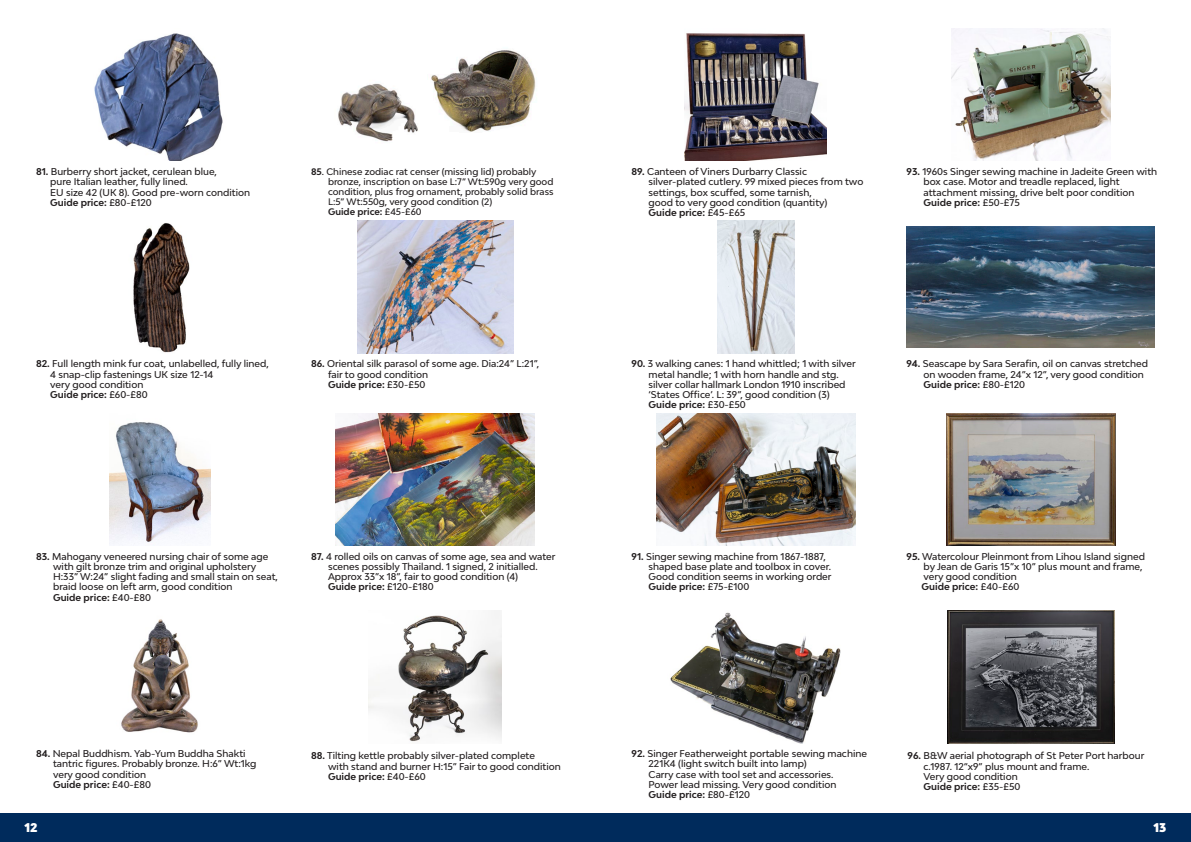
<style>
.page{position:relative;width:1191px;height:842px;background:#fff}
.page>*{position:absolute;margin:0;border:0;box-sizing:border-box;transform-origin:0 0}
.t1{font:900 12px "Bw Modelica";color:#fff}
.t2{font:500 9.4px/10.3px "Bw Modelica";color:#231f20}
.t3{font:500 9px/10px "Bw Modelica";color:#231f20}
.s1{font-weight:700}
</style>
<div class="page">
<div style="left:0;top:814px;width:1191px;height:28px;background:#002b5c"></div>
<img style="left:685px;top:33px;width:141px;height:128px">
<img style="left:951px;top:28px;width:159px;height:133px">
<img style="left:717px;top:221px;width:77px;height:132px">
<img style="left:906px;top:226px;width:249px;height:122px">
<img style="left:656px;top:413px;width:199px;height:133px">
<img style="left:946px;top:413px;width:169px;height:133px">
<img style="left:670px;top:612px;width:171px;height:131px">
<img style="left:947px;top:611px;width:167px;height:132px">
<img style="left:94px;top:33px;width:129px;height:128px">
<img style="left:338px;top:50px;width:198px;height:92px">
<img style="left:133px;top:223px;width:57px;height:130px">
<img style="left:357px;top:221px;width:156px;height:132px">
<img style="left:110px;top:422px;width:101px;height:122px">
<img style="left:336px;top:413px;width:199px;height:133px">
<img style="left:121px;top:619px;width:77px;height:114px">
<img style="left:369px;top:611px;width:132px;height:131px">
<p class="t2" style="left:50px;top:166px;width:201px;text-indent:-14px"><span class="s1">81.</span> Burberry short jacket, cerulean blue,<br>pure Italian leather, fully lined.<br>EU size 42 (UK 8). Good pre-worn condition <span class="s1">Guide price:</span> £80-£120</p>
<p class="t3" style="left:328px;top:166px;width:227px;text-indent:-17px"><span class="s1">85</span>. Chinese zodiac rat censer (missing lid) probably bronze, inscription on base L:7” Wt:590g very good condition, plus frog ornament, probably solid brass L:5” Wt:550g, very good condition (2)<br><span class="s1">Guide price:</span> £45-£60</p>
<p class="t2" style="left:50px;top:358px;width:220px;text-indent:-14px"><span class="s1">82.</span> Full length mink fur coat, unlabelled, fully lined, 4 snap-clip fastenings UK size 12-14<br>very good condition<br><span class="s1">Guide price:</span> £60-£80</p>
<p class="t2" style="left:328px;top:358px;width:213px;text-indent:-17px"><span class="s1">86.</span> Oriental silk parasol of some age. Dia:24” L:21”, fair to good condition<br><span class="s1">Guide price:</span> £30-£50</p>
<p class="t2" style="left:53px;top:551px;width:226px;text-indent:-17px"><span class="s1">83.</span> Mahogany veneered nursing chair of some age with gilt bronze trim and original upholstery H:33” W:24” slight fading and small stain on seat, braid loose on left arm, good condition<br><span class="s1">Guide price:</span> £40-£80</p>
<p class="t2" style="left:328px;top:551px;width:229px;text-indent:-17px"><span class="s1">87.</span> 4 rolled oils on canvas of some age, sea and water scenes possibly Thailand. 1 signed, 2 initialled.<br>Approx 33”x 18”, fair to good condition (4)<br><span class="s1">Guide price:</span> £120-£180</p>
<p class="t2" style="left:53px;top:748px;width:205px;text-indent:-17px"><span class="s1">84.</span> Nepal Buddhism. Yab-Yum Buddha Shakti tantric figures. Probably bronze. H:6” Wt:1kg very good condition<br><span class="s1">Guide price:</span> £40-£80</p>
<p class="t2" style="left:328px;top:750px;width:234px;text-indent:-17px"><span class="s1">88.</span> Tilting kettle probably silver-plated complete<br>with stand and burner H:15” Fair to good condition<br><span class="s1">Guide price:</span> £40-£60</p>
<p class="t2" style="left:648px;top:166px;width:216px;text-indent:-17px"><span class="s1">89.</span> Canteen of Viners Durbarry Classic silver-plated cutlery. 99 mixed pieces from two settings, box scuffed, some tarnish,<br>good to very good condition (quantity)<br><span class="s1">Guide price:</span> £45-£65</p>
<p class="t2" style="left:923px;top:166px;width:235px;text-indent:-17px"><span class="s1">93.</span> 1960s Singer sewing machine in Jadeite Green with box case. Motor and treadle replaced, light attachment missing, drive belt poor condition <span class="s1">Guide price:</span> £50-£75</p>
<p class="t2" style="left:648px;top:358px;width:209px;text-indent:-17px"><span class="s1">90.</span> 3 walking canes: 1 hand whittled; 1 with silver metal handle; 1 with horn handle and stg. silver collar hallmark London 1910 inscribed ‘States Office’. L: 39”, good condition (3)<br><span class="s1">Guide price:</span> £30-£50</p>
<p class="t2" style="left:923px;top:358px;width:226px;text-indent:-17px"><span class="s1">94.</span> Seascape by Sara Serafin, oil on canvas stretched on wooden frame, 24”x 12”, very good condition<br><span class="s1">Guide price:</span> £80-£120</p>
<p class="t2" style="left:648px;top:551px;width:184px;text-indent:-17px"><span class="s1">91.</span> Singer sewing machine from 1867-1887, shaped base plate and toolbox in cover.<br>Good condition seems in working order <span class="s1">Guide price:</span> £75-£100</p>
<p class="t2" style="left:921px;top:551px;width:225px;text-indent:-15px"><span class="s1">95.</span> Watercolour Pleinmont from Lihou Island signed by Jean de Garis 15”x 10” plus mount and frame, very good condition<br><span class="s1">Guide price:</span> £40-£60</p>
<p class="t2" style="left:648px;top:748px;width:220px;text-indent:-17px"><span class="s1">92.</span> Singer Featherweight portable sewing machine 221K4 (light switch built into lamp)<br>Carry case with tool set and accessories.<br>Power lead missing. Very good condition <span class="s1">Guide price:</span> £80-£120</p>
<p class="t2" style="left:923px;top:750px;width:222px;text-indent:-16px"><span class="s1">96.</span> B&amp;W aerial photograph of St Peter Port harbour c.1987. 12“x9” plus mount and frame.<br>Very good condition<br><span class="s1">Guide price:</span> £35-£50</p>
<p class="t1" style="left:24px;top:820px;width:15px">12</p>
<p class="t1" style="left:1153px;top:820px;width:14px">13</p>
</div>
